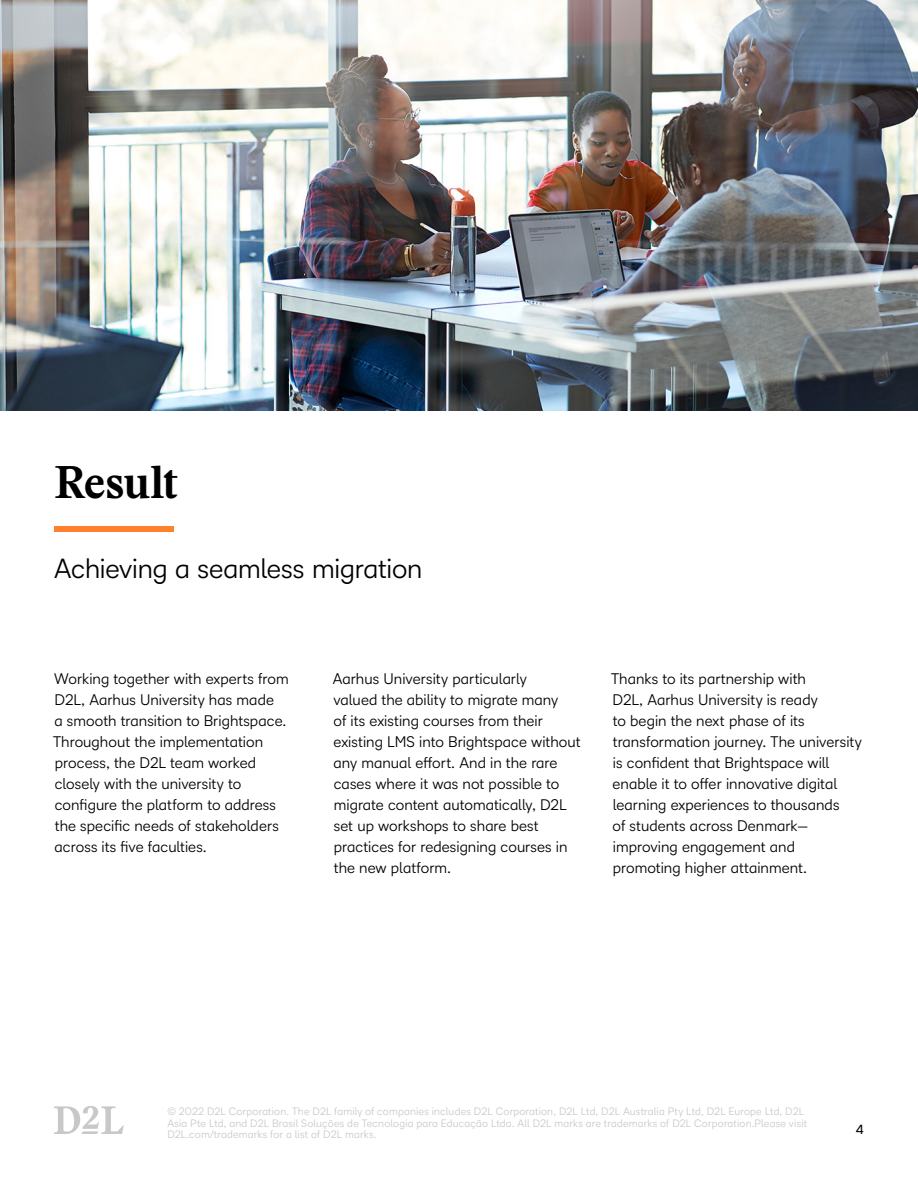
<style>
.page{position:relative;width:918px;height:1188px;background:#fff}
.page>*{position:absolute;margin:0;border:0;box-sizing:border-box;transform-origin:0 0}
.t1{font:700 45px "Stanley";letter-spacing:-.025em;color:#000}
.t2{font:27px "D2 L Sans";letter-spacing:-.01em;color:#000}
.t3{font:15px/21px "D2 L Sans";letter-spacing:.005em;color:#000}
.t4{font:500 12.75px "D2 L Sans";color:#000}
.t5{font:10.5px/11.2px "D2 L Sans";letter-spacing:.015em;color:#c9c9c9}
</style>
<div class="page">
<svg style="left:54px;top:1106px;width:70px;height:28px"></svg>
<div style="left:54px;top:526px;width:120px;height:6px;background:#ff812c"></div>
<img style="left:0;top:0;width:918px;height:411px">
<h1 class="t1" style="left:54px;top:456px;width:125px">Result</h1>
<h2 class="t2" style="left:54px;top:551px;width:370px">Achieving a seamless migration</h2>
<p class="t3" style="left:53px;top:667px;width:237px">Working together with experts from<br>D2L, Aarhus University has made<br>a smooth transition to Brightspace.<br>Throughout the implementation process, the D2L team worked closely with the university to configure the platform to address the specific needs of stakeholders across its five faculties.</p>
<p class="t3" style="left:333px;top:667px;width:249px">Aarhus University particularly<br>valued the ability to migrate many<br>of its existing courses from their existing LMS into Brightspace without any manual effort. And in the rare cases where it was not possible to migrate content automatically, D2L set up workshops to share best practices for redesigning courses in the new platform.</p>
<p class="t3" style="left:611px;top:667px;width:252px">Thanks to its partnership with<br>D2L, Aarhus University is ready<br>to begin the next phase of its transformation journey. The university is confident that Brightspace will enable it to offer innovative digital learning experiences to thousands<br>of students across Denmark— improving engagement and promoting higher attainment.</p>
<p class="t5" style="left:167px;top:1105px;width:641px">© 2022 D2L Corporation. The D2L family of companies includes D2L Corporation, D2L Ltd, D2L Australia Pty Ltd, D2L Europe Ltd, D2L<br>Asia Pte Ltd, and D2L Brasil Soluções de Tecnologia para Educação Ltda. All D2L marks are trademarks of D2L Corporation.Please visit<br>D2L.com/trademarks for a list of D2L marks.</p>
<p class="t4" style="left:856px;top:1121px;width:10px">4</p>
</div>
